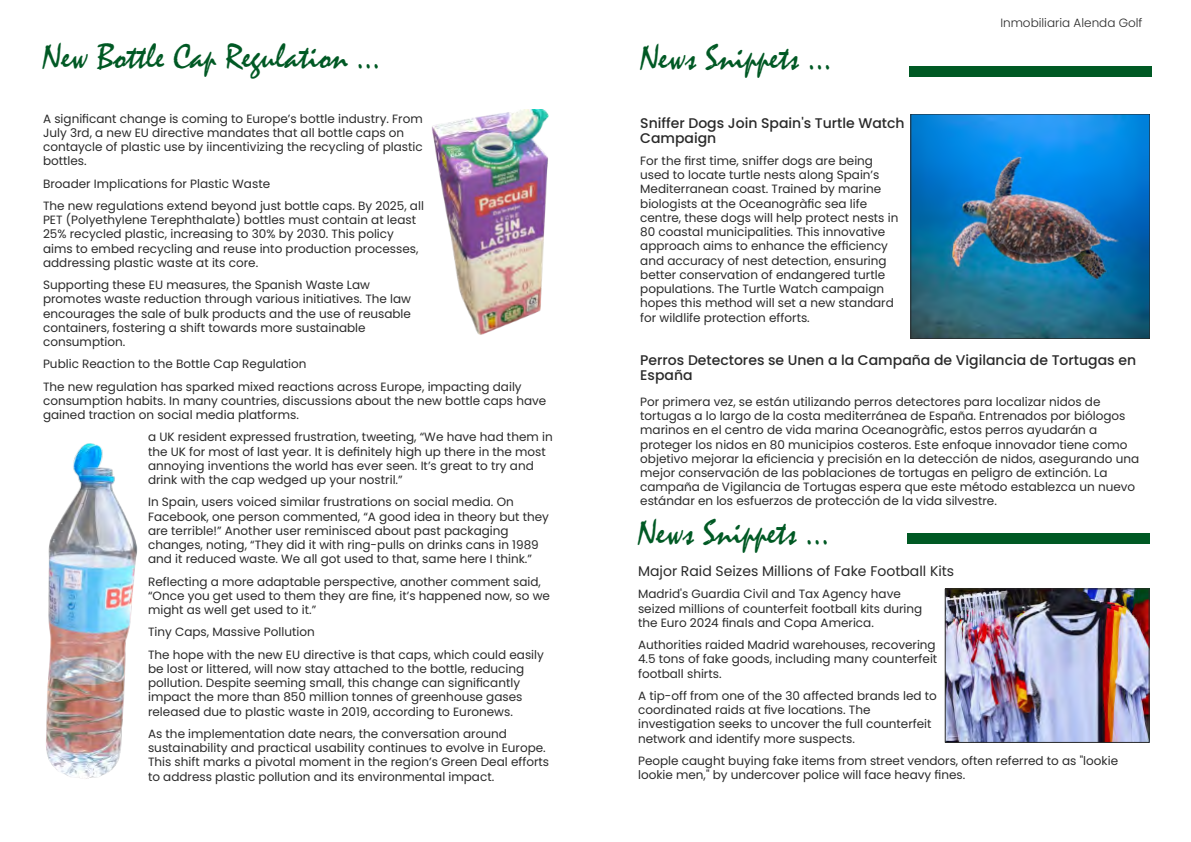
<style>
.page{position:relative;width:1191px;height:842px;background:#fff}
.page>*{position:absolute;margin:0;border:0;box-sizing:border-box;transform-origin:0 0}
.t1{font:36px "Mistral";color:#005924}
.t2{font:500 14px "Poppins";color:#2a2a2a}
.t3{font:14px "Poppins";color:#2a2a2a}
.t4{font:12px "Poppins";color:#2a2a2a}
.t5{font:300 12px "Poppins";color:#2a2a2a}
</style>
<div class="page">
<div style="left:909px;top:67px;width:242px;height:10px;background:#005924"></div>
<img style="left:431px;top:110px;width:118px;height:225px">
<img style="left:46px;top:443px;width:92px;height:336px">
<img style="left:912px;top:116px;width:235px;height:221px">
<div style="left:910px;top:114px;width:239px;height:225px;border:1px solid #2a2a2a"></div>
<div style="left:907px;top:534px;width:242px;height:10px;background:#005924"></div>
<img style="left:946px;top:590px;width:201px;height:151px">
<div style="left:944px;top:588px;width:205px;height:155px;border:1px solid #2a2a2a"></div>
<p class="t1" style="left:43px;top:44px;width:340px">New Bottle Cap Regulation …</p>
<p class="t1" style="left:640px;top:45px;width:193px">News Snippets …</p>
<p class="t5" style="left:1000px;top:14px;width:144px">Inmobiliaria Alenda Golf</p>
<p class="t4" style="left:43px;top:110px;width:381px">A significant change is coming to Europe’s bottle industry. From</p>
<p class="t4" style="left:43px;top:124px;width:363px">July 3rd, a new EU directive mandates that all bottle caps on</p>
<p class="t4" style="left:43px;top:139px;width:381px">contaycle of plastic use by iincentivizing the recycling of plastic</p>
<p class="t4" style="left:43px;top:153px;width:45px">bottles.</p>
<p class="t4" style="left:43px;top:175px;width:229px">Broader Implications for Plastic Waste</p>
<p class="t4" style="left:43px;top:197px;width:382px">The new regulations extend beyond just bottle caps. By 2025, all</p>
<p class="t4" style="left:43px;top:212px;width:374px">PET (Polyethylene Terephthalate) bottles must contain at least</p>
<p class="t4" style="left:43px;top:226px;width:352px">25% recycled plastic, increasing to 30% by 2030. This policy</p>
<p class="t4" style="left:43px;top:240px;width:377px">aims to embed recycling and reuse into production processes,</p>
<p class="t4" style="left:43px;top:254px;width:217px">addressing plastic waste at its core.</p>
<p class="t4" style="left:43px;top:277px;width:328px">Supporting these EU measures, the Spanish Waste Law</p>
<p class="t4" style="left:43px;top:291px;width:369px">promotes waste reduction through various initiatives. The law</p>
<p class="t4" style="left:43px;top:305px;width:369px">encourages the sale of bulk products and the use of reusable</p>
<p class="t4" style="left:43px;top:319px;width:324px">containers, fostering a shift towards more sustainable</p>
<p class="t4" style="left:43px;top:333px;width:84px">consumption.</p>
<p class="t4" style="left:43px;top:356px;width:265px">Public Reaction to the Bottle Cap Regulation</p>
<p class="t4" style="left:43px;top:378px;width:480px">The new regulation has sparked mixed reactions across Europe, impacting daily</p>
<p class="t4" style="left:43px;top:392px;width:505px">consumption habits. In many countries, discussions about the new bottle caps have</p>
<p class="t4" style="left:43px;top:406px;width:257px">gained traction on social media platforms.</p>
<p class="t4" style="left:148px;top:429px;width:406px">a UK resident expressed frustration, tweeting, “We have had them in</p>
<p class="t4" style="left:148px;top:443px;width:399px">the UK for most of last year. It is definitely high up there in the most</p>
<p class="t4" style="left:148px;top:457px;width:387px">annoying inventions the world has ever seen. It’s great to try and</p>
<p class="t4" style="left:148px;top:471px;width:256px">drink with the cap wedged up your nostril.”</p>
<p class="t4" style="left:148px;top:494px;width:367px">In Spain, users voiced similar frustrations on social media. On</p>
<p class="t4" style="left:148px;top:508px;width:402px">Facebook, one person commented, “A good idea in theory but they</p>
<p class="t4" style="left:148px;top:522px;width:362px">are terrible!” Another user reminisced about past packaging</p>
<p class="t4" style="left:148px;top:536px;width:392px">changes, noting, “They did it with ring-pulls on drinks cans in 1989</p>
<p class="t4" style="left:148px;top:551px;width:385px">and it reduced waste. We all got used to that, same here I think.”</p>
<p class="t4" style="left:148px;top:573px;width:394px">Reflecting a more adaptable perspective, another comment said,</p>
<p class="t4" style="left:148px;top:587px;width:403px">“Once you get used to them they are fine, it’s happened now, so we</p>
<p class="t4" style="left:148px;top:601px;width:170px">might as well get used to it.”</p>
<p class="t4" style="left:148px;top:624px;width:168px">Tiny Caps, Massive Pollution</p>
<p class="t4" style="left:148px;top:646px;width:397px">The hope with the new EU directive is that caps, which could easily</p>
<p class="t4" style="left:148px;top:660px;width:378px">be lost or littered, will now stay attached to the bottle, reducing</p>
<p class="t4" style="left:148px;top:674px;width:373px">pollution. Despite seeming small, this change can significantly</p>
<p class="t4" style="left:148px;top:689px;width:376px">impact the more than 850 million tonnes of greenhouse gases</p>
<p class="t4" style="left:148px;top:703px;width:366px">released due to plastic waste in 2019, according to Euronews.</p>
<p class="t4" style="left:148px;top:725px;width:360px">As the implementation date nears, the conversation around</p>
<p class="t4" style="left:148px;top:739px;width:399px">sustainability and practical usability continues to evolve in Europe.</p>
<p class="t4" style="left:148px;top:754px;width:402px">This shift marks a pivotal moment in the region’s Green Deal efforts</p>
<p class="t4" style="left:148px;top:768px;width:348px">to address plastic pollution and its environmental impact.</p>
<p class="t2" style="left:640px;top:113px;width:266px">Sniffer Dogs Join Spain's Turtle Watch</p>
<p class="t2" style="left:640px;top:128px;width:78px">Campaign</p>
<p class="t4" style="left:640px;top:152px;width:234px">For the first time, sniffer dogs are being</p>
<p class="t4" style="left:640px;top:167px;width:241px">used to locate turtle nests along Spain’s</p>
<p class="t4" style="left:640px;top:181px;width:242px">Mediterranean coast. Trained by marine</p>
<p class="t4" style="left:640px;top:195px;width:228px">biologists at the Oceanogràfic sea life</p>
<p class="t4" style="left:640px;top:209px;width:260px">centre, these dogs will help protect nests in</p>
<p class="t4" style="left:640px;top:224px;width:246px">80 coastal municipalities. This innovative</p>
<p class="t4" style="left:640px;top:238px;width:249px">approach aims to enhance the efficiency</p>
<p class="t4" style="left:640px;top:252px;width:248px">and accuracy of nest detection, ensuring</p>
<p class="t4" style="left:640px;top:266px;width:246px">better conservation of endangered turtle</p>
<p class="t4" style="left:640px;top:281px;width:245px">populations. The Turtle Watch campaign</p>
<p class="t4" style="left:640px;top:295px;width:255px">hopes this method will set a new standard</p>
<p class="t4" style="left:640px;top:309px;width:171px">for wildlife protection efforts.</p>
<p class="t2" style="left:640px;top:350px;width:497px">Perros Detectores se Unen a la Campaña de Vigilancia de Tortugas en</p>
<p class="t2" style="left:640px;top:365px;width:54px">España</p>
<p class="t4" style="left:640px;top:393px;width:462px">Por primera vez, se están utilizando perros detectores para localizar nidos de</p>
<p class="t4" style="left:640px;top:407px;width:487px">tortugas a lo largo de la costa mediterránea de España. Entrenados por biólogos</p>
<p class="t4" style="left:640px;top:422px;width:458px">marinos en el centro de vida marina Oceanogràfic, estos perros ayudarán a</p>
<p class="t4" style="left:640px;top:436px;width:489px">proteger los nidos en 80 municipios costeros. Este enfoque innovador tiene como</p>
<p class="t4" style="left:640px;top:450px;width:500px">objetivo mejorar la eficiencia y precisión en la detección de nidos, asegurando una</p>
<p class="t4" style="left:640px;top:464px;width:469px">mejor conservación de las poblaciones de tortugas en peligro de extinción. La</p>
<p class="t4" style="left:640px;top:478px;width:496px">campaña de Vigilancia de Tortugas espera que este método establezca un nuevo</p>
<p class="t4" style="left:640px;top:493px;width:358px">estándar en los esfuerzos de protección de la vida silvestre.</p>
<p class="t1" style="left:637px;top:520px;width:193px">News Snippets …</p>
<p class="t3" style="left:638px;top:561px;width:318px">Major Raid Seizes Millions of Fake Football Kits</p>
<p class="t4" style="left:638px;top:586px;width:264px">Madrid's Guardia Civil and Tax Agency have</p>
<p class="t4" style="left:638px;top:600px;width:286px">seized millions of counterfeit football kits during</p>
<p class="t4" style="left:638px;top:614px;width:237px">the Euro 2024 finals and Copa America.</p>
<p class="t4" style="left:638px;top:637px;width:299px">Authorities raided Madrid warehouses, recovering</p>
<p class="t4" style="left:638px;top:651px;width:301px">4.5 tons of fake goods, including many counterfeit</p>
<p class="t4" style="left:638px;top:665px;width:85px">football shirts.</p>
<p class="t4" style="left:638px;top:687px;width:300px">A tip-off from one of the 30 affected brands led to</p>
<p class="t4" style="left:638px;top:702px;width:234px">coordinated raids at five locations. The</p>
<p class="t4" style="left:638px;top:716px;width:295px">investigation seeks to uncover the full counterfeit</p>
<p class="t4" style="left:638px;top:730px;width:218px">network and identify more suspects.</p>
<p class="t4" style="left:638px;top:752px;width:481px">People caught buying fake items from street vendors, often referred to as "lookie</p>
<p class="t4" style="left:638px;top:767px;width:329px">lookie men," by undercover police will face heavy fines.</p>
</div>
